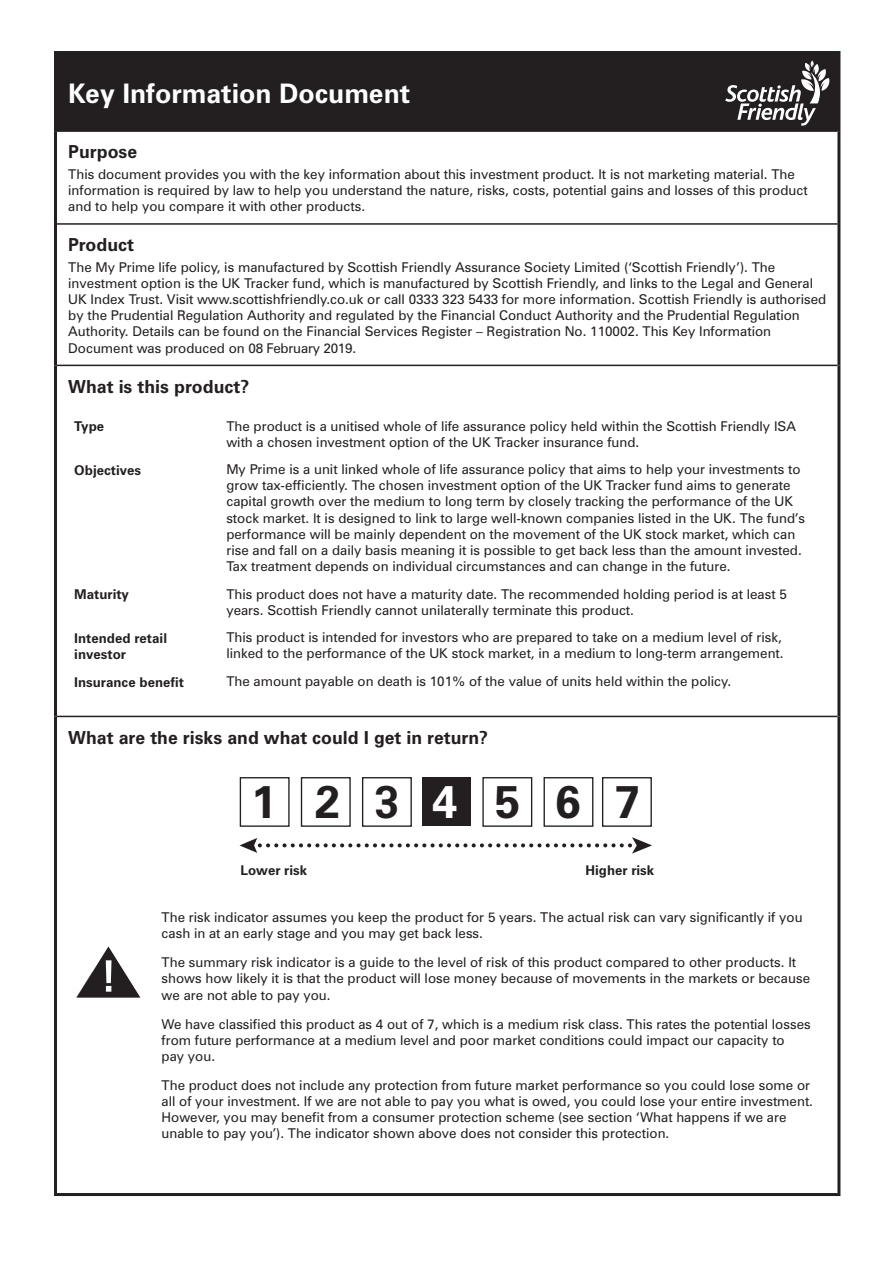
<style>
.page{position:relative;width:893px;height:1263px;background:#fff}
.page>*{position:absolute;margin:0;border:0;box-sizing:border-box;transform-origin:0 0}
.t1{font:700 45.75px "Zurich BT";color:#231f20}
.t2{font:700 27px "Zurich BT";color:#fff}
.t3{font:700 18px "Zurich BT";color:#231f20}
.t4{font:13.5px/16.2px "Zurich BT";color:#231f20}
.t5{font:700 13.5px/16.2px "Zurich BT";color:#231f20}
.s1{color:#fff}
</style>
<div class="page">
<div style="left:56px;top:53px;width:783px;height:78px;background:#231f20"></div>
<hr style="left:54px;top:51px;width:786px;height:3px;background:#231f20">
<hr style="left:54px;top:54px;width:3px;height:77px;background:#231f20">
<hr style="left:837px;top:54px;width:3px;height:77px;background:#231f20">
<hr style="left:54px;top:131px;width:3px;height:93px;background:#231f20">
<hr style="left:837px;top:131px;width:3px;height:93px;background:#231f20">
<hr style="left:54px;top:224px;width:3px;height:141px;background:#231f20">
<hr style="left:837px;top:224px;width:3px;height:141px;background:#231f20">
<hr style="left:54px;top:365px;width:3px;height:351px;background:#231f20">
<hr style="left:837px;top:365px;width:3px;height:351px;background:#231f20">
<hr style="left:54px;top:716px;width:3px;height:477px;background:#231f20">
<hr style="left:837px;top:716px;width:3px;height:477px;background:#231f20">
<hr style="left:54px;top:1193px;width:786px;height:3px;background:#231f20">
<hr style="left:57px;top:130px;width:780px;height:2px;background:#231f20">
<hr style="left:57px;top:223px;width:780px;height:2px;background:#231f20">
<hr style="left:57px;top:365px;width:780px;height:1px;background:#231f20">
<hr style="left:57px;top:716px;width:780px;height:1px;background:#231f20">
<div style="left:240px;top:777px;width:50px;height:50px;border:1px solid #231f20"></div>
<div style="left:301px;top:777px;width:50px;height:50px;border:1px solid #231f20"></div>
<div style="left:362px;top:777px;width:50px;height:50px;border:1px solid #231f20"></div>
<div style="left:422px;top:778px;width:48px;height:48px;background:#231f20"></div>
<div style="left:482px;top:777px;width:50px;height:50px;border:1px solid #231f20"></div>
<div style="left:544px;top:777px;width:49px;height:50px;border:1px solid #231f20"></div>
<div style="left:602px;top:777px;width:50px;height:50px;border:1px solid #231f20"></div>
<svg style="left:239px;top:837px;width:413px;height:17px"></svg>
<svg style="left:76px;top:946px;width:64px;height:52px"></svg>
<svg style="left:725px;top:61px;width:104px;height:65px"></svg>
<h2 class="t2" style="left:68px;top:77px;width:343px">Key Information Document</h2>
<h3 class="t3" style="left:68px;top:141px;width:71px">Purpose</h3>
<p class="t4" style="left:68px;top:166px;width:741px">This document provides you with the key information about this investment product. It is not marketing material. The information is required by law to help you understand the nature, risks, costs, potential gains and losses of this product and to help you compare it with other products.</p>
<h3 class="t3" style="left:68px;top:234px;width:67px">Product</h3>
<p class="t4" style="left:68px;top:259px;width:759px">The My Prime life policy, is manufactured by Scottish Friendly Assurance Society Limited (‘Scottish Friendly’). The investment option is the UK Tracker fund, which is manufactured by Scottish Friendly, and links to the Legal and General UK Index Trust. Visit www.scottishfriendly.co.uk or call 0333 323 5433 for more information. Scottish Friendly is authorised by the Prudential Regulation Authority and regulated by the Financial Conduct Authority and the Prudential Regulation Authority. Details can be found on the Financial Services Register – Registration No. 110002. This Key Information Document was produced on 08 February 2019.</p>
<h3 class="t3" style="left:68px;top:375px;width:182px">What is this product?</h3>
<p class="t5" style="left:74px;top:418px;width:32px">Type</p>
<p class="t4" style="left:226px;top:417px;width:571px">The product is a unitised whole of life assurance policy held within the Scottish Friendly ISA with a chosen investment option of the UK Tracker insurance fund.</p>
<p class="t5" style="left:74px;top:461px;width:69px">Objectives</p>
<p class="t4" style="left:226px;top:461px;width:580px">My Prime is a unit linked whole of life assurance policy that aims to help your investments to grow tax-efficiently. The chosen investment option of the UK Tracker fund aims to generate capital growth over the medium to long term by closely tracking the performance of the UK stock market. It is designed to link to large well-known companies listed in the UK. The fund’s performance will be mainly dependent on the movement of the UK stock market, which can rise and fall on a daily basis meaning it is possible to get back less than the amount invested.<br>Tax treatment depends on individual circumstances and can change in the future.</p>
<p class="t5" style="left:74px;top:586px;width:56px">Maturity</p>
<p class="t4" style="left:226px;top:585px;width:562px">This product does not have a maturity date. The recommended holding period is at least 5 years. Scottish Friendly cannot unilaterally terminate this product.</p>
<p class="t5" style="left:74px;top:630px;width:94px">Intended retail investor</p>
<p class="t4" style="left:226px;top:629px;width:559px">This product is intended for investors who are prepared to take on a medium level of risk, linked to the performance of the UK stock market, in a medium to long-term arrangement.</p>
<p class="t5" style="left:74px;top:674px;width:111px">Insurance benefit</p>
<p class="t4" style="left:226px;top:673px;width:506px">The amount payable on death is 101% of the value of units held within the policy.</p>
<h3 class="t3" style="left:68px;top:726px;width:421px">What are the risks and what could I get in return?</h3>
<h1 class="t1" style="left:251px;top:774px;width:391px">1 2 3 <span class="s1">4</span> 5 6 7</h1>
<p class="t5" style="left:240px;top:862px;width:68px">Lower risk</p>
<p class="t5" style="left:586px;top:862px;width:70px">Higher risk</p>
<p class="t4" style="left:162px;top:909px;width:642px">The risk indicator assumes you keep the product for 5 years. The actual risk can vary significantly if you cash in at an early stage and you may get back less.</p>
<p class="t4" style="left:162px;top:954px;width:650px">The summary risk indicator is a guide to the level of risk of this product compared to other products. It shows how likely it is that the product will lose money because of movements in the markets or because we are not able to pay you.</p>
<p class="t4" style="left:162px;top:1015px;width:651px">We have classified this product as 4 out of 7, which is a medium risk class. This rates the potential losses from future performance at a medium level and poor market conditions could impact our capacity to<br>pay you.</p>
<p class="t4" style="left:162px;top:1077px;width:653px">The product does not include any protection from future market performance so you could lose some or all of your investment. If we are not able to pay you what is owed, you could lose your entire investment.<br>However, you may benefit from a consumer protection scheme (see section ‘What happens if we are unable to pay you’). The indicator shown above does not consider this protection.</p>
</div>
